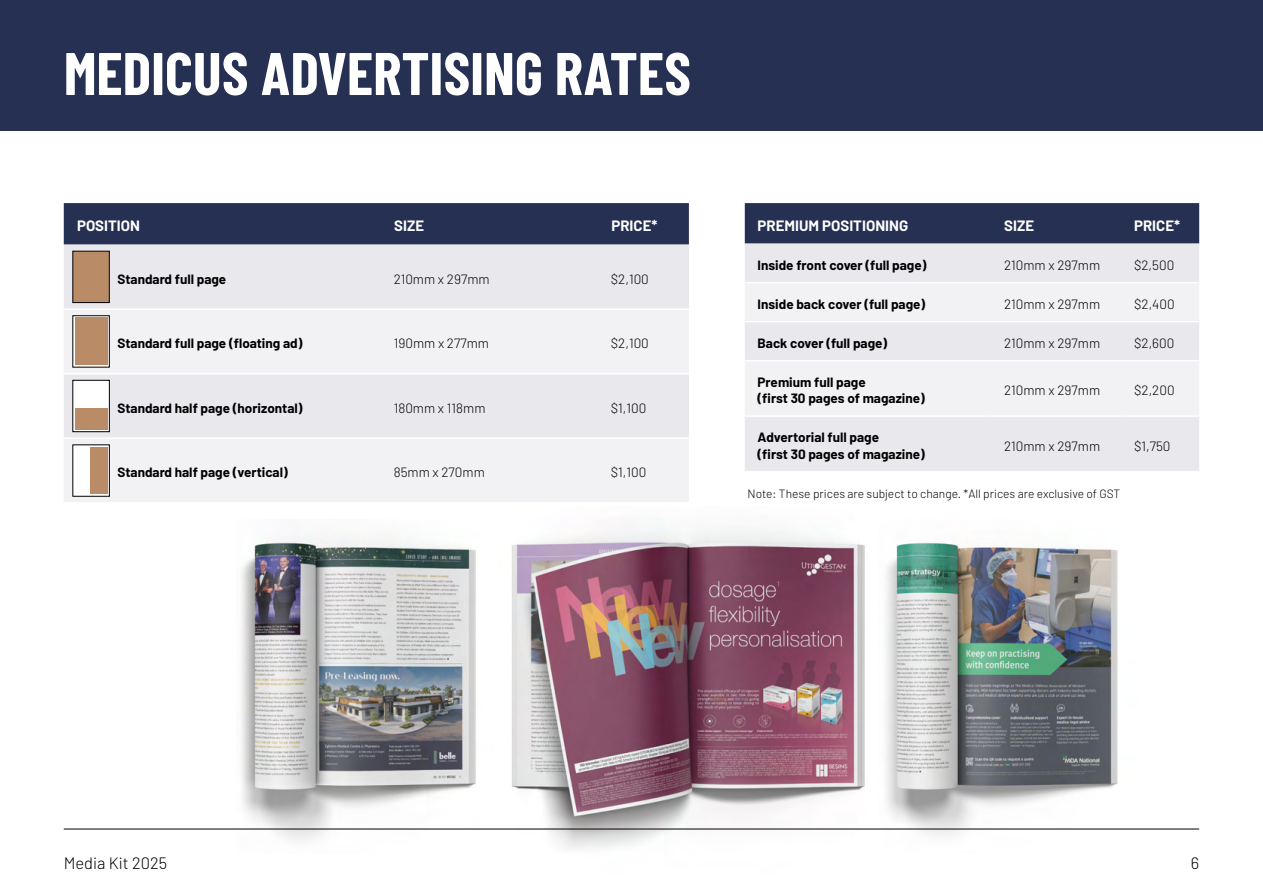
<style>
.page{position:relative;width:1263px;height:893px;background:#fff}
.page>*{position:absolute;margin:0;border:0;box-sizing:border-box;transform-origin:0 0}
.t1{font:700 60px "Barlow Condensed";color:#fff}
.t2{font:300 16.5px "Barlow";color:#000}
.t3{font:700 15px "Barlow";color:#fff}
.t4{font:700 13.5px/16.5px "Barlow";color:#000}
.t5{font:300 13.5px "Barlow";color:#000}
.t6{font:300 12px "Barlow";color:#000}
</style>
<div class="page">
<img style="left:495px;top:527px;width:372px;height:323px">
<img style="left:878px;top:542px;width:259px;height:294px">
<img style="left:236px;top:535px;width:259px;height:306px">
<div style="left:0;top:0;width:1263px;height:130px;background:#253052"></div>
<div style="left:64px;top:203px;width:625px;height:42px;background:#253052"></div>
<div style="left:64px;top:245px;width:625px;height:63px;background:#e9e8ec"></div>
<svg style="left:64px;top:310px;width:625px;height:192px;fill:#f2f1f4"></svg>
<hr style="left:64px;top:373px;width:41px;height:1px;background:#fff">
<hr style="left:105px;top:373px;width:276px;height:1px;background:#fff">
<hr style="left:381px;top:373px;width:217px;height:1px;background:#fff">
<hr style="left:598px;top:373px;width:91px;height:1px;background:#fff">
<hr style="left:64px;top:437px;width:41px;height:2px;background:#fff">
<hr style="left:105px;top:437px;width:276px;height:2px;background:#fff">
<hr style="left:381px;top:437px;width:217px;height:2px;background:#fff">
<hr style="left:598px;top:437px;width:91px;height:2px;background:#fff">
<svg style="left:72px;top:251px;width:38px;height:52px;background:#aa8160"></svg>
<svg style="left:72px;top:315px;width:38px;height:52px"></svg>
<div style="left:75px;top:318px;width:32px;height:47px;background:#b98c67"></div>
<svg style="left:72px;top:380px;width:38px;height:52px"></svg>
<div style="left:75px;top:409px;width:32px;height:21px;background:#b98c67"></div>
<svg style="left:72px;top:444px;width:38px;height:53px"></svg>
<div style="left:90px;top:447px;width:17px;height:47px;background:#b98c67"></div>
<div style="left:745px;top:203px;width:454px;height:41px;background:#253052"></div>
<div style="left:745px;top:244px;width:454px;height:227px;background:#e9e8ec"></div>
<svg style="left:745px;top:283px;width:454px;height:132px;fill:#f2f1f4"></svg>
<hr style="left:745px;top:282px;width:246px;height:1px;background:#fff">
<hr style="left:991px;top:282px;width:130px;height:1px;background:#fff">
<hr style="left:1121px;top:282px;width:78px;height:1px;background:#fff">
<hr style="left:745px;top:321px;width:246px;height:1px;background:#fff">
<hr style="left:991px;top:321px;width:130px;height:1px;background:#fff">
<hr style="left:1121px;top:321px;width:78px;height:1px;background:#fff">
<hr style="left:745px;top:360px;width:246px;height:1px;background:#fff">
<hr style="left:991px;top:360px;width:130px;height:1px;background:#fff">
<hr style="left:1121px;top:360px;width:78px;height:1px;background:#fff">
<hr style="left:745px;top:415px;width:246px;height:2px;background:#fff">
<hr style="left:991px;top:415px;width:130px;height:2px;background:#fff">
<hr style="left:1121px;top:415px;width:78px;height:2px;background:#fff">
<hr style="left:64px;top:829px;width:1135px;height:1px;background:#000">
<h1 class="t1" style="left:64px;top:36px;width:629px">MEDICUS ADVERTISING RATES</h1>
<p class="t3" style="left:77px;top:217px;width:65px">POSITION</p>
<p class="t3" style="left:394px;top:217px;width:31px">SIZE</p>
<p class="t3" style="left:611px;top:217px;width:47px">PRICE*</p>
<p class="t4" style="left:117px;top:270px;width:110px">Standard full page</p>
<p class="t5" style="left:394px;top:270px;width:97px">210mm x 297mm</p>
<p class="t5" style="left:611px;top:270px;width:39px">$2,100</p>
<p class="t4" style="left:117px;top:335px;width:186px">Standard full page (floating ad)</p>
<p class="t5" style="left:394px;top:335px;width:97px">190mm x 277mm</p>
<p class="t5" style="left:611px;top:335px;width:39px">$2,100</p>
<p class="t4" style="left:117px;top:400px;width:187px">Standard half page (horizontal)</p>
<p class="t5" style="left:394px;top:399px;width:93px">180mm x 118mm</p>
<p class="t5" style="left:611px;top:399px;width:37px">$1,100</p>
<p class="t4" style="left:117px;top:464px;width:172px">Standard half page (vertical)</p>
<p class="t5" style="left:394px;top:464px;width:93px">85mm x 270mm</p>
<p class="t5" style="left:611px;top:464px;width:37px">$1,100</p>
<p class="t3" style="left:757px;top:216px;width:152px">PREMIUM POSITIONING</p>
<p class="t3" style="left:1004px;top:216px;width:31px">SIZE</p>
<p class="t3" style="left:1134px;top:216px;width:47px">PRICE*</p>
<p class="t4" style="left:757px;top:257px;width:170px">Inside front cover (full page)</p>
<p class="t5" style="left:1004px;top:257px;width:97px">210mm x 297mm</p>
<p class="t5" style="left:1134px;top:257px;width:42px">$2,500</p>
<p class="t4" style="left:757px;top:296px;width:169px">Inside back cover (full page)</p>
<p class="t5" style="left:1004px;top:296px;width:97px">210mm x 297mm</p>
<p class="t5" style="left:1134px;top:296px;width:42px">$2,400</p>
<p class="t4" style="left:757px;top:335px;width:131px">Back cover (full page)</p>
<p class="t5" style="left:1004px;top:335px;width:97px">210mm x 297mm</p>
<p class="t5" style="left:1134px;top:335px;width:42px">$2,600</p>
<p class="t4" style="left:758px;top:374px;width:169px">Premium full page<br>(first 30 pages of magazine)</p>
<p class="t5" style="left:1004px;top:382px;width:97px">210mm x 297mm</p>
<p class="t5" style="left:1134px;top:382px;width:42px">$2,200</p>
<p class="t4" style="left:758px;top:429px;width:169px">Advertorial full page<br>(first 30 pages of magazine)</p>
<p class="t5" style="left:1004px;top:437px;width:97px">210mm x 297mm</p>
<p class="t5" style="left:1134px;top:437px;width:38px">$1,750</p>
<p class="t6" style="left:747px;top:486px;width:374px">Note: These prices are subject to change. *All prices are exclusive of GST</p>
<p class="t2" style="left:64px;top:853px;width:105px">Media Kit 2025</p>
<p class="t2" style="left:1191px;top:853px;width:10px">6</p>
</div>
